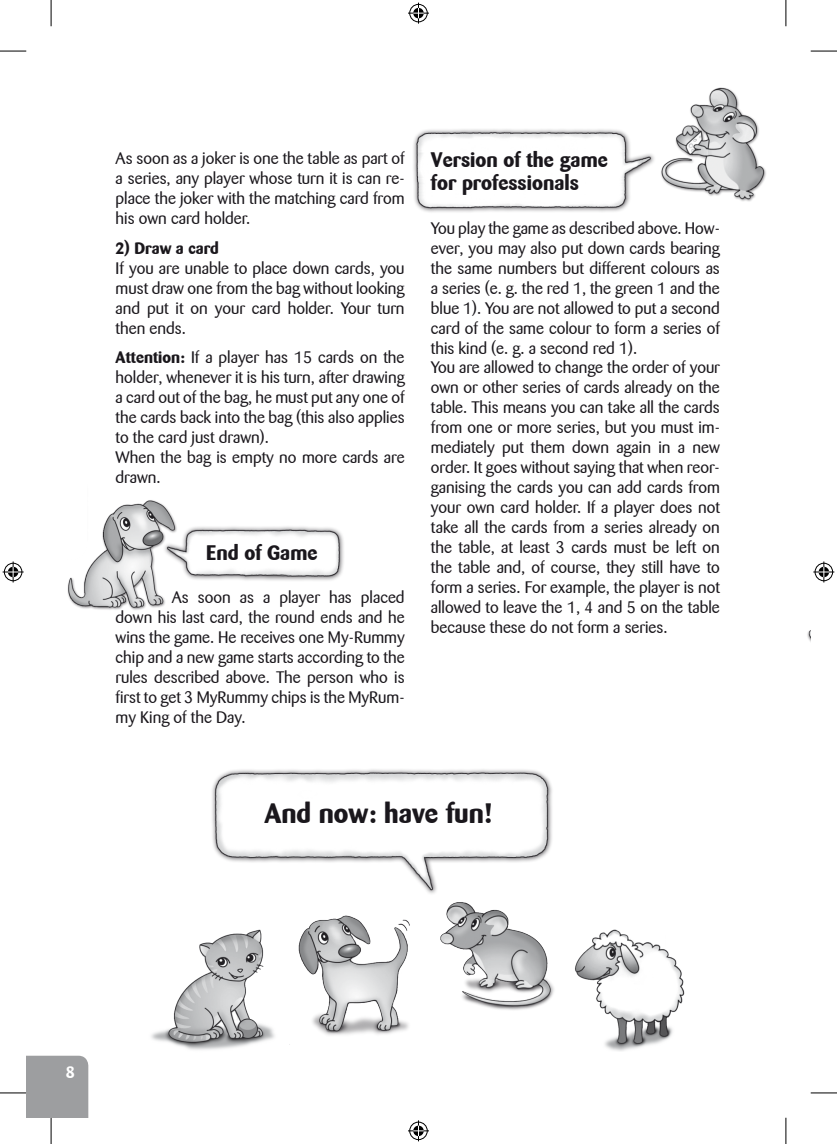
<style>
.page{position:relative;width:837px;height:1144px;background:#fff}
.page>*{position:absolute;margin:0;border:0;box-sizing:border-box;transform-origin:0 0}
.t1{font:700 28px "Barmeno";color:#1a171c}
.t2{font:700 21px/22.9px "Barmeno";color:#1a171c}
.t3{font:16.62px/19.9px "Barmeno";color:#1a171c;text-align:justify}
.t4{font:700 16.62px "Barmeno";color:#1a171c}
.t5{font:700 16.62px "Barmeno";color:#fff}
.s1{font-weight:700}
</style>
<div class="page">
<img style="left:187px;top:526px;width:157px;height:55px">
<img style="left:413px;top:129px;width:236px;height:83px">
<img style="left:212px;top:769px;width:340px;height:120px">
<img style="left:289px;top:889px;width:141px;height:156px">
<img style="left:151px;top:929px;width:124px;height:121px">
<img style="left:430px;top:889px;width:124px;height:121px">
<img style="left:575px;top:929px;width:110px;height:122px">
<img style="left:807px;top:630px;width:3px;height:11px">
<img style="left:67px;top:500px;width:120px;height:110px">
<img style="left:649px;top:87px;width:117px;height:115px">
<svg style="left:0;top:51px;width:26px;height:1px"></svg>
<svg style="left:810px;top:51px;width:26px;height:1px"></svg>
<svg style="left:810px;top:1092px;width:26px;height:1px"></svg>
<svg style="left:51px;top:0;width:1px;height:26px"></svg>
<svg style="left:0;top:1056px;width:88px;height:88px"></svg>
<svg style="left:785px;top:0;width:1px;height:26px"></svg>
<svg style="left:785px;top:1118px;width:1px;height:26px"></svg>
<svg style="left:408px;top:3px;width:21px;height:21px"></svg>
<svg style="left:408px;top:1120px;width:21px;height:21px"></svg>
<svg style="left:3px;top:561px;width:21px;height:21px"></svg>
<svg style="left:813px;top:561px;width:21px;height:21px"></svg>
<p class="t3" style="left:116px;top:148px;width:290px">As soon as a joker is one the table as part of a series, any player whose turn it is can re&shy;place the joker with the matching card from his own card holder.</p>
<p class="t4" style="left:116px;top:238px;width:105px">2) Draw a card</p>
<p class="t3" style="left:116px;top:258px;width:290px">If you are unable to place down cards, you must draw one from the bag without looking and put it on your card holder. Your turn then ends.</p>
<p class="t3" style="left:116px;top:348px;width:290px;text-align:left"><span class="s1">Attention:</span> If a player has 15 cards on the holder, whenever it is his turn, after drawing a card out of the bag, he must put any one of the cards back into the bag (this also applies to the card just drawn).<br>When the bag is empty no more cards are drawn.</p>
<p class="t2" style="left:206px;top:541px;width:113px">End of Game</p>
<p class="t3" style="left:116px;top:587px;width:290px;text-indent:56px">As soon as a player has placed down his last card, the round ends and he wins the game. He receives one My-Rummy chip and a new game starts according to the rules described above. The person who is first to get 3 MyRummy chips is the MyRum&shy;my King of the Day.</p>
<p class="t2" style="left:431px;top:148px;width:178px">Version of the game for professionals</p>
<p class="t3" style="left:431px;top:218px;width:290px;text-align:left">You play the game as described above. How&shy;ever, you may also put down cards bearing the same numbers but different colours as a series (e. g. the red 1, the green 1 and the blue 1). You are not allowed to put a second card of the same colour to form a series of this kind (e. g. a second red 1).<br>You are allowed to change the order of your own or other series of cards already on the table. This means you can take all the cards from one or more series, but you must im&shy;mediately put them down again in a new order. It goes without saying that when reor&shy;ganising the cards you can add cards from your own card holder. If a player does not take all the cards from a series already on the table, at least 3 cards must be left on the table and, of course, they still have to form a series. For example, the player is not allowed to leave the 1, 4 and 5 on the table because these do not form a series.</p>
<h1 class="t1" style="left:264px;top:796px;width:229px">And now: have fun!</h1>
<p class="t5" style="left:66px;top:1062px;width:11px">8</p>
</div>
